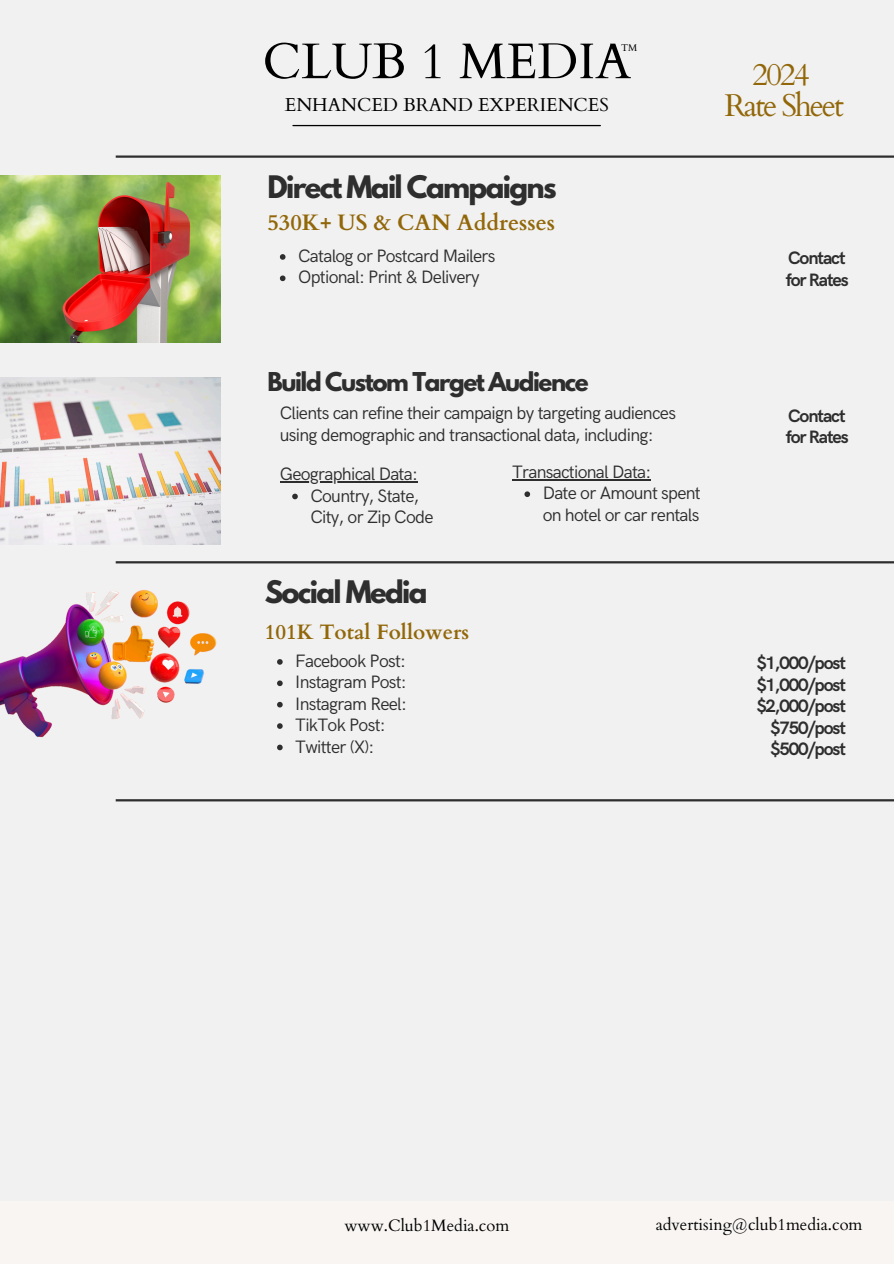
<style>
.page{position:relative;width:894px;height:1264px;background:#fff}
.page>*{position:absolute;margin:0;border:0;box-sizing:border-box;transform-origin:0 0}
.t1{font:50.1px "Cardo";color:#000}
.t2{font:31.35px/30.8px "Cardo";letter-spacing:-.07em;color:#926709;text-align:center}
.t3{font:700 27.45px "League Spartan";letter-spacing:-.06em;color:#2e2e2e}
.t4{font:700 22.95px "League Spartan";letter-spacing:-.06em;color:#2e2e2e}
.t5{font:700 22.35px "Cardo";color:#926709}
.t6{font:700 20.85px "Cardo";color:#926709}
.t7{font:18.6px "Cardo";color:#000}
.t8{font:18px/21.3px "HK Grotesk";letter-spacing:-.04em;color:#2e2e2e}
.t9{font:700 18px/21.3px "HK Grotesk";letter-spacing:-.06em;color:#2e2e2e}
.t10{font:16.5px "Cardo";color:#000}
.t11{font:9.75px "Cardo";color:#000}
</style>
<div class="page">
<div style="left:0;top:0;width:893px;height:1263px;background:#f1f1f1"></div>
<img style="left:0;top:589px;width:217px;height:149px">
<img style="left:0;top:378px;width:220px;height:166px">
<img style="left:0;top:176px;width:220px;height:166px">
<hr style="left:116px;top:155px;width:777px;height:3px;background:#2e2e2e">
<hr style="left:116px;top:561px;width:777px;height:2px;background:#2e2e2e">
<hr style="left:116px;top:799px;width:777px;height:2px;background:#2e2e2e">
<svg style="left:280px;top:254px;width:5px;height:6px"></svg>
<svg style="left:280px;top:275px;width:5px;height:6px"></svg>
<hr style="left:293px;top:125px;width:307px;height:1px;background:#000">
<svg style="left:277px;top:659px;width:5px;height:5px"></svg>
<svg style="left:277px;top:680px;width:5px;height:6px"></svg>
<svg style="left:277px;top:702px;width:5px;height:5px"></svg>
<svg style="left:277px;top:723px;width:5px;height:6px"></svg>
<svg style="left:277px;top:744px;width:5px;height:6px"></svg>
<hr style="left:280px;top:481px;width:137px;height:1px;background:#2e2e2e">
<svg style="left:292px;top:493px;width:6px;height:6px"></svg>
<hr style="left:512px;top:479px;width:138px;height:1px;background:#2e2e2e">
<svg style="left:524px;top:491px;width:6px;height:6px"></svg>
<div style="left:0;top:1200px;width:893px;height:63px;background:#f8f5f2"></div>
<h3 class="t1" style="left:262px;top:29px;width:370px">CLUB 1 MEDIA</h3>
<h4 class="t7" style="left:285px;top:93px;width:325px">ENHANCED BRAND EXPERIENCES</h4>
<p class="t11" style="left:621px;top:41px;width:18px">TM</p>
<h1 class="t3" style="left:267px;top:173px;width:290px">Direct Mail Campaigns</h1>
<p class="t5" style="left:267px;top:208px;width:289px">530K+ US &amp; CAN Addresses</p>
<p class="t8" style="left:298px;top:246px;width:199px">Catalog or Postcard Mailers</p>
<h5 class="t8" style="left:298px;top:267px;width:183px">Optional: Print &amp; Delivery</h5>
<p class="t2" style="left:724px;top:60px;width:121px">2024<br>Rate Sheet</p>
<h2 class="t9" style="left:785px;top:248px;width:65px">Contact for Rates</h2>
<h4 class="t4" style="left:267px;top:370px;width:322px">Build Custom Target Audience</h4>
<h3 class="t8" style="left:280px;top:403px;width:397px">Clients can refine their campaign by targeting audiences using demographic and transactional data, including:</h3>
<p class="t8" style="left:280px;top:464px;width:140px">Geographical Data:</p>
<p class="t8" style="left:310px;top:485px;width:125px">Country, State,<br>City, or Zip Code</p>
<h6 class="t3" style="left:264px;top:578px;width:164px">Social Media</h6>
<p class="t6" style="left:264px;top:618px;width:206px">101K Total Followers</p>
<h4 class="t8" style="left:295px;top:651px;width:112px">Facebook Post:</h4>
<p class="t8" style="left:295px;top:672px;width:113px">Instagram Post:</p>
<h6 class="t8" style="left:295px;top:693px;width:113px">Instagram Reel:</h6>
<p class="t8" style="left:295px;top:715px;width:92px">TikTok Post:</p>
<p class="t8" style="left:295px;top:736px;width:81px">Twitter (X):</p>
<p class="t8" style="left:512px;top:462px;width:141px">Transactional Data:</p>
<p class="t8" style="left:542px;top:483px;width:160px">Date or Amount spent on hotel or car rentals</p>
<p class="t9" style="left:785px;top:405px;width:65px">Contact for Rates</p>
<p class="t9" style="left:756px;top:653px;width:91px;text-align:right">$1,000/post $1,000/post $2,000/post $750/post $500/post</p>
<p class="t10" style="left:344px;top:1214px;width:166px">www.Club1Media.com</p>
<h6 class="t10" style="left:655px;top:1213px;width:208px">advertising@club1media.com</h6>
</div>
